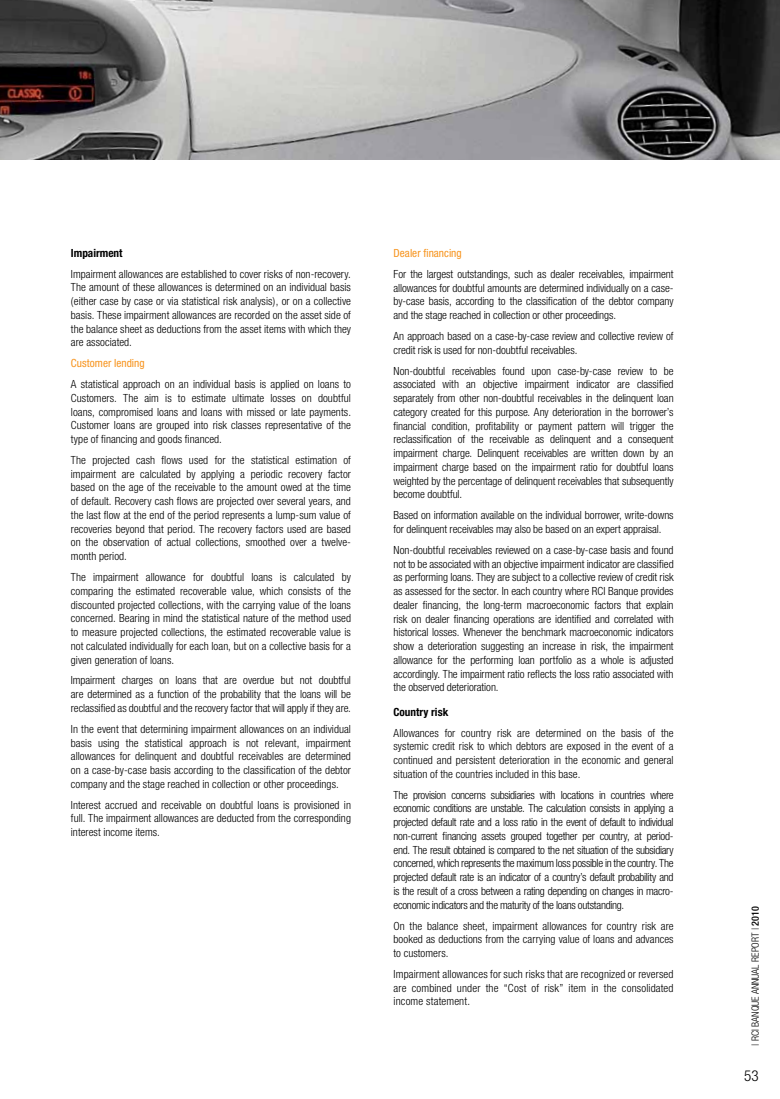
<style>
.page{position:relative;width:780px;height:1099px;background:#fff}
.page>*{position:absolute;margin:0;border:0;box-sizing:border-box;transform-origin:0 0}
.t1{font:300 condensed 15px "Helvetica Neue";color:#000}
.t2{font:300 condensed 11.25px/13.8px "Helvetica Neue";color:#000;text-align:justify}
.t3{font:condensed 11.25px "Helvetica Neue";color:#f7941e}
.t4{font:700 condensed 11.25px "Helvetica Neue";color:#000}
.t5{font:300 condensed 10px "Helvetica Neue";color:#000}
.s1{font-weight:500}
</style>
<div class="page">
<img style="left:0;top:0;width:780px;height:159px">
<p class="t4" style="left:71px;top:246px;width:53px">Impairment</p>
<p class="t2" style="left:71px;top:267px;width:281px">Impairment allowances are established to cover risks of non-recovery.<br>The amount of these allowances is determined on an individual basis (either case by case or via statistical risk analysis), or on a collective basis. These impairment allowances are recorded on the asset side of the balance sheet as deductions from the asset items with which they are associated.</p>
<p class="t3" style="left:71px;top:357px;width:75px">Customer lending</p>
<p class="t2" style="left:71px;top:377px;width:281px">A statistical approach on an individual basis is applied on loans to Customers. The aim is to estimate ultimate losses on doubtful loans, compromised loans and loans with missed or late payments.<br>Customer loans are grouped into risk classes representative of the type of financing and goods financed.</p>
<p class="t2" style="left:71px;top:453px;width:281px">The projected cash flows used for the statistical estimation of impairment are calculated by applying a periodic recovery factor based on the age of the receivable to the amount owed at the time of default. Recovery cash flows are projected over several years, and the last flow at the end of the period represents a lump-sum value of recoveries beyond that period. The recovery factors used are based on the observation of actual collections, smoothed over a twelve&shy;month period.</p>
<p class="t2" style="left:71px;top:570px;width:281px">The impairment allowance for doubtful loans is calculated by comparing the estimated recoverable value, which consists of the discounted projected collections, with the carrying value of the loans concerned. Bearing in mind the statistical nature of the method used to measure projected collections, the estimated recoverable value is not calculated individually for each loan, but on a collective basis for a given generation of loans.</p>
<p class="t2" style="left:71px;top:673px;width:281px">Impairment charges on loans that are overdue but not doubtful are determined as a function of the probability that the loans will be reclassified as doubtful and the recovery factor that will apply if they are.</p>
<p class="t2" style="left:71px;top:721px;width:281px">In the event that determining impairment allowances on an individual basis using the statistical approach is not relevant, impairment allowances for delinquent and doubtful receivables are determined on a case-by-case basis according to the classification of the debtor company and the stage reached in collection or other proceedings.</p>
<p class="t2" style="left:71px;top:797px;width:281px">Interest accrued and receivable on doubtful loans is provisioned in full. The impairment allowances are deducted from the corresponding interest income items.</p>
<p class="t3" style="left:393px;top:246px;width:70px">Dealer financing</p>
<p class="t2" style="left:393px;top:267px;width:281px">For the largest outstandings, such as dealer receivables, impairment allowances for doubtful amounts are determined individually on a case&shy;by-case basis, according to the classification of the debtor company and the stage reached in collection or other proceedings.</p>
<p class="t2" style="left:393px;top:329px;width:281px">An approach based on a case-by-case review and collective review of credit risk is used for non-doubtful receivables.</p>
<p class="t2" style="left:393px;top:363px;width:281px">Non-doubtful receivables found upon case-by-case review to be associated with an objective impairment indicator are classified separately from other non-doubtful receivables in the delinquent loan category created for this purpose. Any deterioration in the borrower’s financial condition, profitability or payment pattern will trigger the reclassification of the receivable as delinquent and a consequent impairment charge. Delinquent receivables are written down by an impairment charge based on the impairment ratio for doubtful loans weighted by the percentage of delinquent receivables that subsequently become doubtful.</p>
<p class="t2" style="left:393px;top:508px;width:281px">Based on information available on the individual borrower, write-downs for delinquent receivables may also be based on an expert appraisal.</p>
<p class="t2" style="left:393px;top:543px;width:281px">Non-doubtful receivables reviewed on a case-by-case basis and found not to be associated with an objective impairment indicator are classified as performing loans. They are subject to a collective review of credit risk as assessed for the sector. In each country where RCI Banque provides dealer financing, the long-term macroeconomic factors that explain risk on dealer financing operations are identified and correlated with historical losses. Whenever the benchmark macroeconomic indicators show a deterioration suggesting an increase in risk, the impairment allowance for the performing loan portfolio as a whole is adjusted accordingly. The impairment ratio reflects the loss ratio associated with the observed deterioration.</p>
<p class="t4" style="left:393px;top:705px;width:56px">Country risk</p>
<p class="t2" style="left:393px;top:725px;width:281px">Allowances for country risk are determined on the basis of the systemic credit risk to which debtors are exposed in the event of a continued and persistent deterioration in the economic and general situation of the countries included in this base.</p>
<p class="t2" style="left:393px;top:787px;width:281px">The provision concerns subsidiaries with locations in countries where economic conditions are unstable. The calculation consists in applying a projected default rate and a loss ratio in the event of default to individual non-current financing assets grouped together per country, at period&shy;end. The result obtained is compared to the net situation of the subsidiary concerned, which represents the maximum loss possible in the country. The projected default rate is an indicator of a country’s default probability and is the result of a cross between a rating depending on changes in macro&shy;economic indicators and the maturity of the loans outstanding.</p>
<p class="t2" style="left:393px;top:918px;width:281px">On the balance sheet, impairment allowances for country risk are booked as deductions from the carrying value of loans and advances to customers.</p>
<p class="t2" style="left:393px;top:967px;width:281px">Impairment allowances for such risks that are recognized or reversed are combined under the “Cost of risk” item in the consolidated income statement.</p>
<p class="t5" style="left:749px;top:1045px;width:141px;rotate:-90deg">| RCI BANQUE ANNUAL REPORT | <span class="s1">2010</span></p>
<h1 class="t1" style="left:744px;top:1067px;width:16px">53</h1>
</div>
